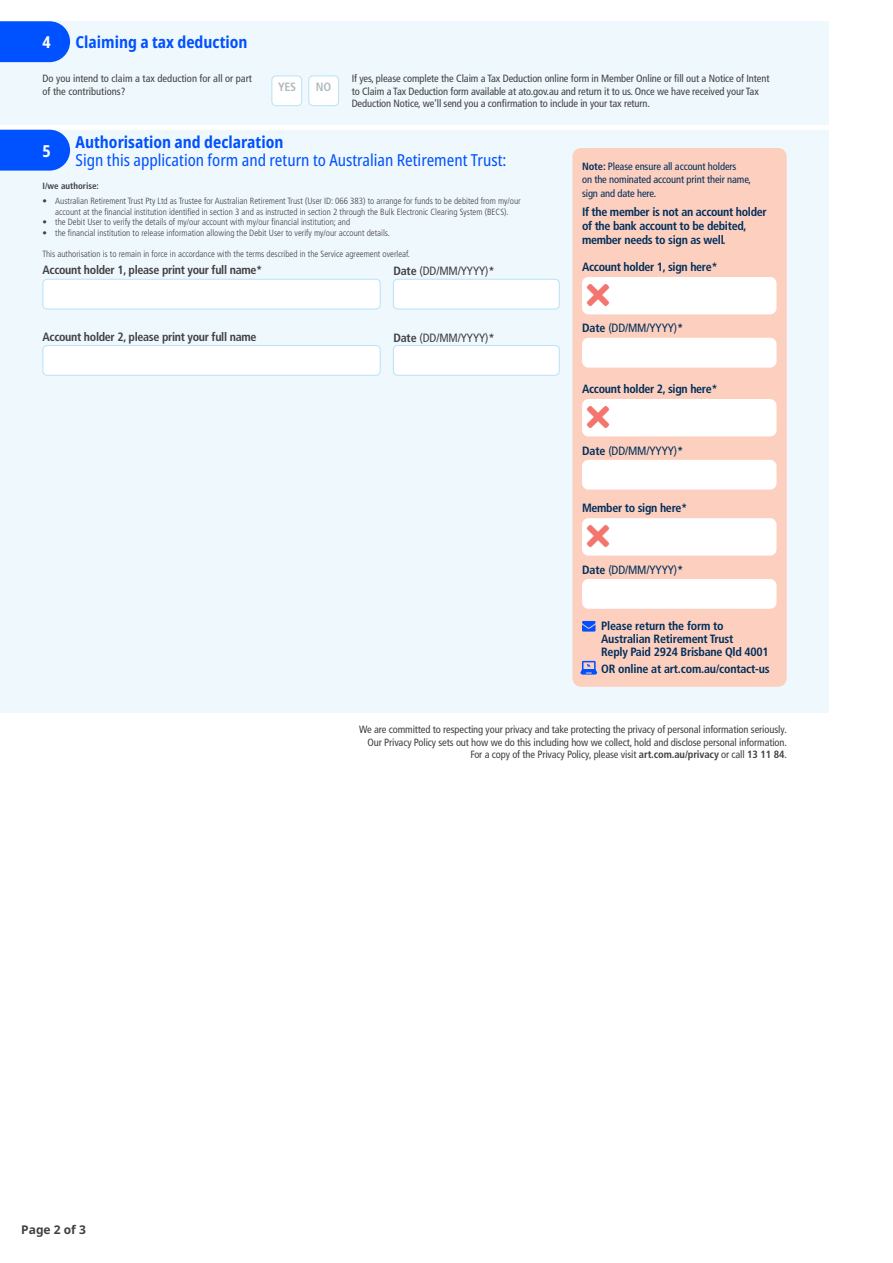
<style>
.page{position:relative;width:893px;height:1263px;background:#fff}
.page>*{position:absolute;margin:0;border:0;box-sizing:border-box;transform-origin:0 0}
.ART_Section_Header{font:condensed 16.5px/18px "Noto Sans";color:#0051ff}
.ART_Section_Header-2{font:700 condensed 16.5px "Noto Sans";color:#0051ff}
.ART_Section_Number{font:700 condensed 16.5px "Noto Sans";color:#fff}
.SUNFORM_Field_Head{font:700 condensed 12px/14.4px "Frutiger LT Pro";letter-spacing:-.025em;color:#002e5a}
.SUNFORM_Reply_Paid{font:700 condensed 12px/12.8px "Frutiger LT Pro";letter-spacing:-.015em;color:#002e5a}
.SUNFORM_CellHeader{font:700 condensed 12px "Frutiger LT Pro";letter-spacing:-.025em;color:#414042}
.SUNFORM_CellHeader-2{font:condensed 12px "Frutiger LT Pro";letter-spacing:-.01em;color:#002e5a}
.SUNFORM_CellHeader-3{font:condensed 12px "Frutiger LT Pro";letter-spacing:-.01em;color:#414042}
.ART_Page_Number{font:700 12px "Noto Sans";color:#414042}
.ART_Field_Text{font:700 condensed 12px "Frutiger LT Pro";color:#afbac0}
.SUNFORM_SmallBodyCopy{font:condensed 10.5px/12.6px "Frutiger LT Pro";letter-spacing:-.01em;color:#414042}
.SUNFORM_Field_Head-2{font:condensed 10.5px/12.6px "Frutiger LT Pro";letter-spacing:-.01em;color:#002e5a}
.SUNFORM_T_C_Body_Copy{font:300 condensed 9px/10.5px "Frutiger LT Pro";color:#414042;text-align:center}
.SUNFORM_T_C_Subhead{font:700 condensed 9px "Frutiger LT Pro";color:#414042}
.s1{font-weight:700}
</style>
<div class="page">
<div style="left:0;top:130px;width:828px;height:582px;background:#eff8fd"></div>
<div style="left:0;top:21px;width:828px;height:103px;background:#eff8fd"></div>
<div style="left:43px;top:279px;width:337px;height:30px;background:#fff;border-radius:4px"></div>
<div style="left:43px;top:279px;width:338px;height:30px;border:1px solid #b9e2f8;border-radius:4px"></div>
<div style="left:393px;top:279px;width:166px;height:30px;background:#fff;border-radius:4px"></div>
<div style="left:393px;top:279px;width:167px;height:30px;border:1px solid #b9e2f8;border-radius:4px"></div>
<div style="left:393px;top:345px;width:166px;height:30px;background:#fff;border-radius:4px"></div>
<div style="left:393px;top:345px;width:167px;height:31px;border:1px solid #b9e2f8;border-radius:4px"></div>
<div style="left:43px;top:345px;width:337px;height:30px;background:#fff;border-radius:4px"></div>
<div style="left:43px;top:345px;width:338px;height:31px;border:1px solid #b9e2f8;border-radius:4px"></div>
<div style="left:272px;top:76px;width:30px;height:30px;background:#fff;border-radius:4px"></div>
<div style="left:272px;top:76px;width:30px;height:30px;border:1px solid #b9e2f8;border-radius:4px"></div>
<div style="left:309px;top:76px;width:30px;height:30px;background:#fff;border-radius:4px"></div>
<div style="left:308px;top:76px;width:31px;height:30px;border:1px solid #b9e2f8;border-radius:4px"></div>
<svg style="left:0;top:21px;width:70px;height:41px;background:#105cfe"></svg>
<svg style="left:0;top:130px;width:70px;height:41px;background:#105cfe"></svg>
<div style="left:572px;top:148px;width:215px;height:539px;background:#fccfbf;border-radius:9px"></div>
<div style="left:582px;top:579px;width:194px;height:30px;background:#fff;border-radius:6px"></div>
<div style="left:582px;top:460px;width:194px;height:30px;background:#fff;border-radius:6px"></div>
<div style="left:582px;top:338px;width:194px;height:30px;background:#fff;border-radius:6px"></div>
<div style="left:582px;top:518px;width:194px;height:38px;background:#fff;border-radius:6px"></div>
<div style="left:582px;top:399px;width:194px;height:37px;background:#fff;border-radius:6px"></div>
<div style="left:582px;top:277px;width:194px;height:37px;background:#fff;border-radius:6px"></div>
<svg style="left:582px;top:621px;width:13px;height:11px"></svg>
<svg style="left:580px;top:661px;width:17px;height:14px"></svg>
<p class="ART_Section_Number" style="left:43px;top:31px;width:10px">4</p>
<p class="ART_Section_Header-2" style="left:76px;top:31px;width:174px">Claiming a tax deduction</p>
<p class="SUNFORM_SmallBodyCopy" style="left:43px;top:72px;width:211px">Do you intend to claim a tax deduction for all or part of the contributions?</p>
<p class="SUNFORM_SmallBodyCopy" style="left:352px;top:72px;width:419px">If yes, please complete the Claim a Tax Deduction online form in Member Online or fill out a Notice of Intent to Claim a Tax Deduction form available at ato.gov.au and return it to us. Once we have received your Tax<br>Deduction Notice, we’ll send you a confirmation to include in your tax return.</p>
<p class="ART_Field_Text" style="left:278px;top:80px;width:20px">YES</p>
<p class="ART_Field_Text" style="left:316px;top:80px;width:17px">NO</p>
<p class="ART_Section_Header" style="left:76px;top:133px;width:432px"><span class="s1">Authorisation and declaration<br></span>Sign this application form and return to Australian Retirement Trust:</p>
<p class="SUNFORM_T_C_Subhead" style="left:43px;top:181px;width:58px">I/we authorise:</p>
<p class="SUNFORM_T_C_Body_Copy" style="left:43px;top:196px;width:480px">• Australian Retirement Trust Pty Ltd as Trustee for Australian Retirement Trust (User ID: 066 383) to arrange for funds to be debited from my/our account at the financial institution identified in section 3 and as instructed in section 2 through the Bulk Electronic Clearing System (BECS).</p>
<p class="SUNFORM_T_C_Body_Copy" style="left:43px;top:217px;width:309px">• the Debit User to verify the details of my/our account with my/our financial institution; and</p>
<p class="SUNFORM_T_C_Body_Copy" style="left:43px;top:227px;width:349px">• the financial institution to release information allowing the Debit User to verify my/our account details.</p>
<p class="SUNFORM_T_C_Body_Copy" style="left:43px;top:248px;width:369px">This authorisation is to remain in force in accordance with the terms described in the Service agreement overleaf.</p>
<p class="SUNFORM_CellHeader" style="left:43px;top:263px;width:221px">Account holder 1, please print your full name*</p>
<p class="ART_Section_Number" style="left:43px;top:139px;width:10px">5</p>
<p class="SUNFORM_CellHeader-3" style="left:393px;top:264px;width:103px"><span class="s1">Date</span> (DD/MM/YYYY)<span class="s1">*</span></p>
<p class="SUNFORM_CellHeader" style="left:43px;top:329px;width:215px">Account holder 2, please print your full name</p>
<p class="SUNFORM_CellHeader-3" style="left:393px;top:330px;width:103px"><span class="s1">Date</span> (DD/MM/YYYY)<span class="s1">*</span></p>
<p class="SUNFORM_Field_Head-2" style="left:582px;top:160px;width:171px"><span class="s1">Note:</span> Please ensure all account holders<br>on the nominated account print their name,</p>
<p class="SUNFORM_Field_Head-2" style="left:582px;top:187px;width:76px">sign and date here.</p>
<p class="SUNFORM_Field_Head" style="left:582px;top:204px;width:186px">If the member is not an account holder of the bank account to be debited, member needs to sign as well.</p>
<p class="SUNFORM_Field_Head" style="left:582px;top:259px;width:137px">Account holder 1, sign here*</p>
<p class="SUNFORM_CellHeader-2" style="left:582px;top:321px;width:103px"><span class="s1">Date</span> (DD/MM/YYYY)<span class="s1">*</span></p>
<p class="SUNFORM_Field_Head" style="left:582px;top:381px;width:137px">Account holder 2, sign here*</p>
<p class="SUNFORM_CellHeader-2" style="left:582px;top:443px;width:103px"><span class="s1">Date</span> (DD/MM/YYYY)<span class="s1">*</span></p>
<p class="SUNFORM_Field_Head" style="left:582px;top:500px;width:107px">Member to sign here*</p>
<p class="SUNFORM_CellHeader-2" style="left:582px;top:562px;width:103px"><span class="s1">Date</span> (DD/MM/YYYY)<span class="s1">*</span></p>
<p class="SUNFORM_Reply_Paid" style="left:601px;top:620px;width:169px">Please return the form to<br>Australian Retirement Trust<br>Reply Paid 2924 Brisbane Qld 4001</p>
<p class="SUNFORM_Reply_Paid" style="left:601px;top:662px;width:170px">OR online at art.com.au/contact-us</p>
<p class="ART_Page_Number" style="left:21px;top:1221px;width:66px">Page 2 of 3</p>
<p class="SUNFORM_SmallBodyCopy" style="left:359px;top:723px;width:429px;text-align:right">We are committed to respecting your privacy and take protecting the privacy of personal information seriously.<br>Our Privacy Policy sets out how we do this including how we collect, hold and disclose personal information.<br>For a copy of the Privacy Policy, please visit <span class="s1">art.com.au/privacy</span> or call <span class="s1">13 11 84</span>.</p>
</div>
